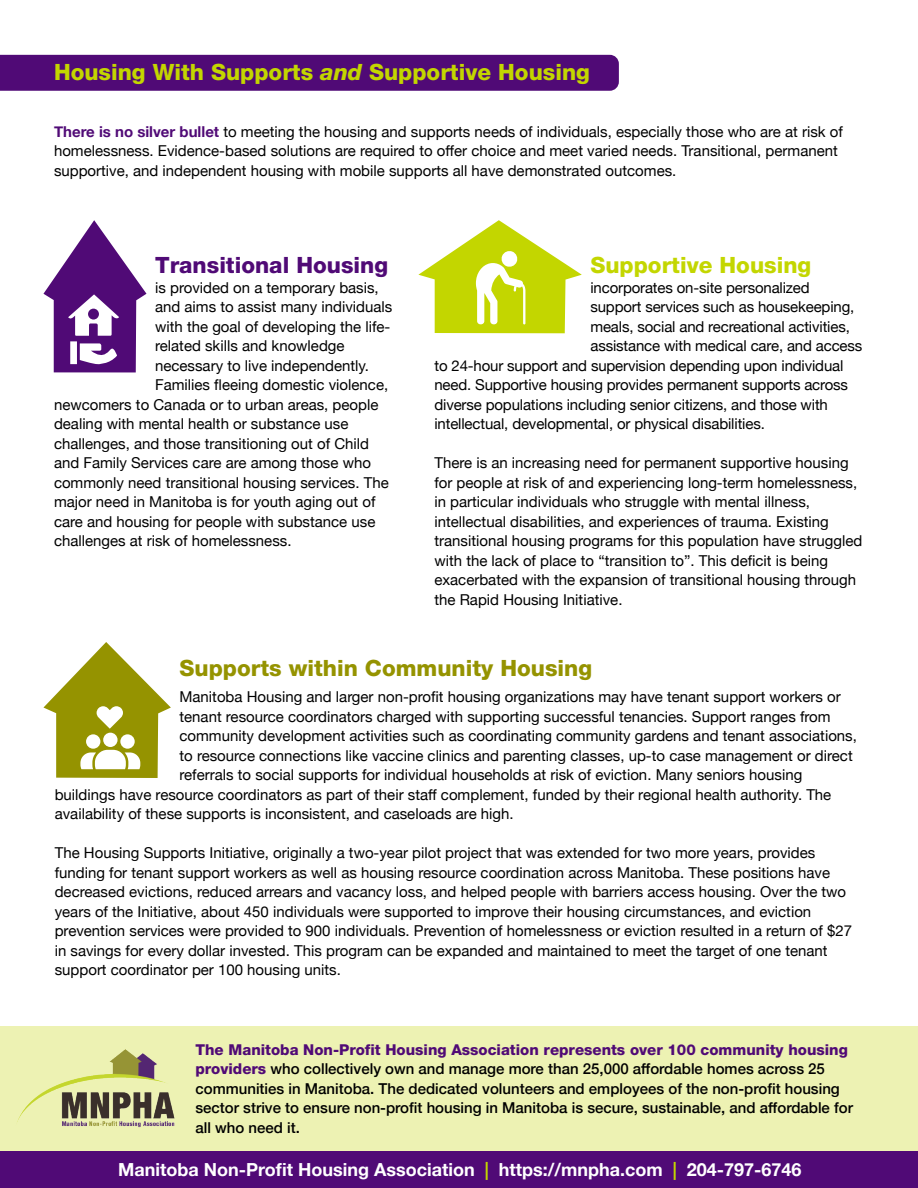
<style>
.page{position:relative;width:918px;height:1188px;background:#fff}
.page>*{position:absolute;margin:0;border:0;box-sizing:border-box;transform-origin:0 0}
.t1{font:800 22.5px "Helvetica Neue";color:#c3d600}
.t2{font:800 22.5px "Helvetica Neue";color:#959300}
.t3{font:800 22.5px "Helvetica Neue";color:#500a76}
.t4{font:700 18px "Helvetica Neue";color:#fff}
.t5{font:15px/19.5px "Helvetica Neue";color:#000}
.t6{font:500 15px/19.5px "Helvetica Neue";color:#000}
.s1{font-style:italic}
.s2{font-weight:700;color:#500a76}
.s3{font-weight:800;color:#500a76}
.s4{color:#c3d600}
</style>
<div class="page">
<div style="left:0;top:55px;width:619px;height:36px;background:#500a76"></div>
<svg style="left:43px;top:642px;width:128px;height:136px"></svg>
<svg style="left:43px;top:220px;width:104px;height:152px"></svg>
<svg style="left:418px;top:220px;width:164px;height:113px"></svg>
<div style="left:0;top:1151px;width:918px;height:37px;background:#500a76"></div>
<div style="left:0;top:1026px;width:918px;height:124px;background:#edf2b3"></div>
<img style="left:17px;top:1049px;width:158px;height:79px">
<h1 class="t1" style="left:54px;top:64px;width:537px">Housing With Supports <span class="s1">and</span> Supportive Housing</h1>
<p class="t5" style="left:54px;top:121px;width:790px"><span class="s2">There is no silver bullet</span> to meeting the housing and supports needs of individuals, especially those who are at risk of homelessness. Evidence-based solutions are required to offer choice and meet varied needs. Transitional, permanent supportive, and independent housing with mobile supports all have demonstrated outcomes.</p>
<h1 class="t3" style="left:155px;top:257px;width:234px">Transitional Housing</h1>
<p class="t5" style="left:155px;top:277px;width:225px">is provided on a temporary basis,</p>
<p class="t5" style="left:155px;top:297px;width:239px">and aims to assist many individuals</p>
<p class="t5" style="left:155px;top:316px;width:237px">with the goal of developing the life-</p>
<p class="t5" style="left:155px;top:336px;width:191px">related skills and knowledge</p>
<p class="t5" style="left:155px;top:355px;width:215px">necessary to live independently.</p>
<p class="t5" style="left:155px;top:375px;width:235px">Families fleeing domestic violence,</p>
<p class="t5" style="left:54px;top:394px;width:326px">newcomers to Canada or to urban areas, people</p>
<p class="t5" style="left:54px;top:414px;width:296px">dealing with mental health or substance use</p>
<p class="t5" style="left:54px;top:433px;width:317px">challenges, and those transitioning out of Child</p>
<p class="t5" style="left:54px;top:453px;width:318px">and Family Services care are among those who</p>
<p class="t5" style="left:54px;top:472px;width:336px">commonly need transitional housing services. The</p>
<p class="t5" style="left:54px;top:492px;width:323px">major need in Manitoba is for youth aging out of</p>
<p class="t5" style="left:54px;top:511px;width:323px">care and housing for people with substance use</p>
<p class="t5" style="left:54px;top:531px;width:239px">challenges at risk of homelessness.</p>
<h1 class="t1" style="left:590px;top:257px;width:222px">Supportive Housing</h1>
<p class="t5" style="left:590px;top:277px;width:221px">incorporates on-site personalized</p>
<p class="t5" style="left:590px;top:297px;width:265px">support services such as housekeeping,</p>
<p class="t5" style="left:590px;top:316px;width:261px">meals, social and recreational activities,</p>
<p class="t5" style="left:590px;top:336px;width:273px">assistance with medical care, and access</p>
<p class="t5" style="left:434px;top:355px;width:411px">to 24-hour support and supervision depending upon individual</p>
<p class="t5" style="left:434px;top:375px;width:415px">need. Supportive housing provides permanent supports across</p>
<p class="t5" style="left:434px;top:394px;width:395px">diverse populations including senior citizens, and those with</p>
<p class="t5" style="left:434px;top:414px;width:332px">intellectual, developmental, or physical disabilities.</p>
<p class="t5" style="left:434px;top:453px;width:429px">There is an increasing need for permanent supportive housing for people at risk of and experiencing long-term homelessness, in particular individuals who struggle with mental illness, intellectual disabilities, and experiences of trauma. Existing transitional housing programs for this population have struggled with the lack of place to “transition to”. This deficit is being exacerbated with the expansion of transitional housing through the Rapid Housing Initiative.</p>
<h1 class="t2" style="left:180px;top:660px;width:414px">Supports within Community Housing</h1>
<p class="t5" style="left:180px;top:687px;width:663px">Manitoba Housing and larger non-profit housing organizations may have tenant support workers or</p>
<p class="t5" style="left:180px;top:706px;width:653px">tenant resource coordinators charged with supporting successful tenancies. Support ranges from</p>
<p class="t5" style="left:180px;top:726px;width:679px">community development activities such as coordinating community gardens and tenant associations,</p>
<p class="t5" style="left:180px;top:745px;width:675px">to resource connections like vaccine clinics and parenting classes, up-to case management or direct</p>
<p class="t5" style="left:180px;top:765px;width:624px">referrals to social supports for individual households at risk of eviction. Many seniors housing</p>
<p class="t5" style="left:55px;top:784px;width:778px">buildings have resource coordinators as part of their staff complement, funded by their regional health authority. The</p>
<p class="t5" style="left:55px;top:804px;width:460px">availability of these supports is inconsistent, and caseloads are high.</p>
<p class="t5" style="left:55px;top:843px;width:799px">The Housing Supports Initiative, originally a two-year pilot project that was extended for two more years, provides funding for tenant support workers as well as housing resource coordination across Manitoba. These positions have decreased evictions, reduced arrears and vacancy loss, and helped people with barriers access housing. Over the two years of the Initiative, about 450 individuals were supported to improve their housing circumstances, and eviction prevention services were provided to 900 individuals. Prevention of homelessness or eviction resulted in a return of $27 in savings for every dollar invested. This program can be expanded and maintained to meet the target of one tenant support coordinator per 100 housing units.</p>
<p class="t6" style="left:195px;top:1039px;width:659px"><span class="s3">The Manitoba Non-Profit Housing Association represents over 100 community housing providers</span> who collectively own and manage more than 25,000 affordable homes across 25 communities in Manitoba. The dedicated volunteers and employees of the non-profit housing sector strive to ensure non-profit housing in Manitoba is secure, sustainable, and affordable for all who need it.</p>
<p class="t4" style="left:118px;top:1158px;width:685px">Manitoba Non-Profit Housing Association <span class="s4">|</span> https://mnpha.com <span class="s4">|</span> 204-797-6746</p>
</div>
